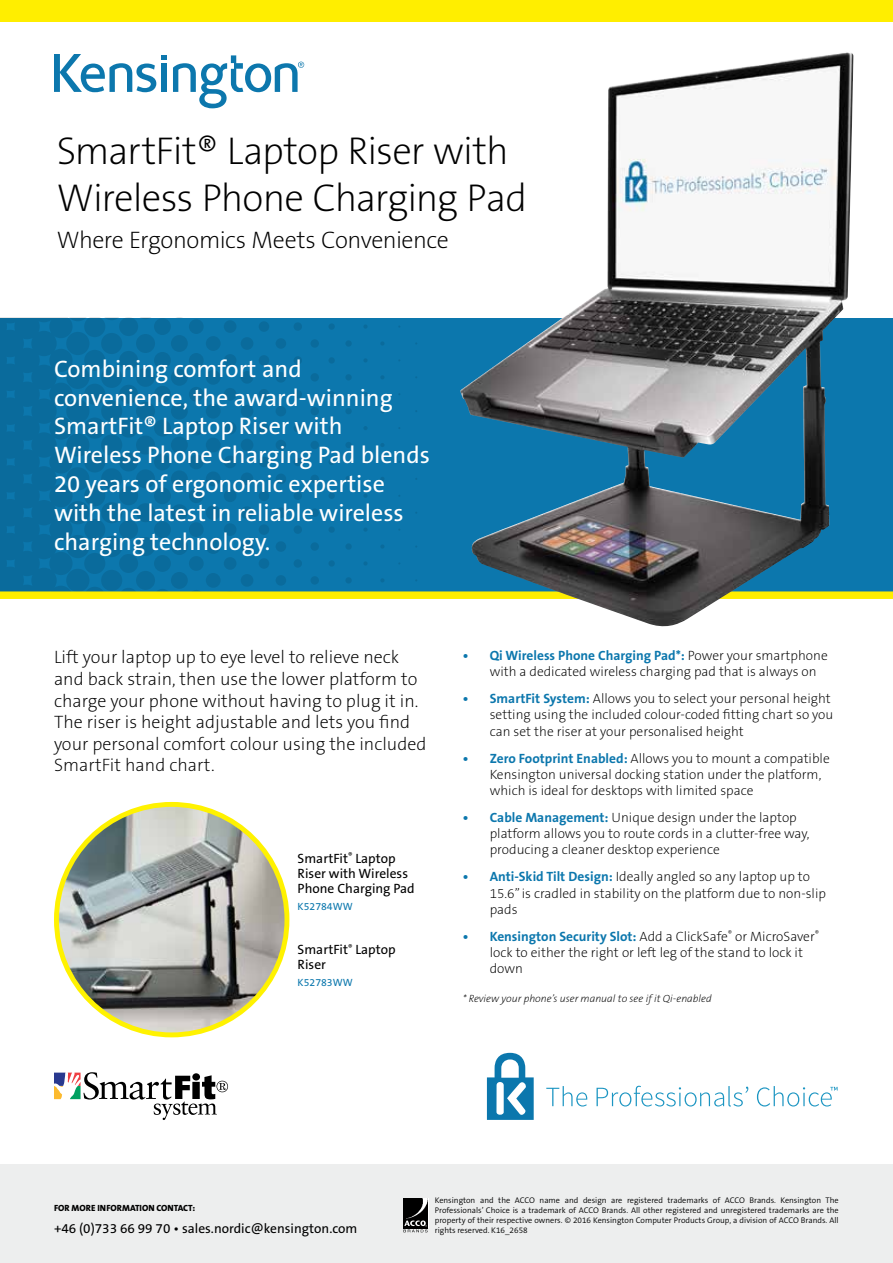
<style>
.page{position:relative;width:893px;height:1263px;background:#fff}
.page>*{position:absolute;margin:0;border:0;box-sizing:border-box;transform-origin:0 0}
.t1{font:39px/46.8px "The Sans KENSINGTON2 XL";letter-spacing:-.025em;color:#000}
.t2{font:24px/28.8px "The Sans KENSINGTON5 Rg";color:#fff}
.t3{font:24px "The Sans KENSINGTON2 XL";letter-spacing:-.02em;color:#000}
.t4{font:18px/21.6px "The Sans KENSINGTON2 XL";color:#000}
.t5{font:13.5px/16.2px "The Sans KENSINGTON2 XL";color:#000}
.t6{font:13.5px/15px "The Sans KENSINGTON5 Rg";color:#000}
.t7{font:13.5px "The Sans KENSINGTON7 Bd";color:#0c77ad}
.t8{font:italic 10.5px "The Sans KENSINGTON2 XL";color:#000}
.t9{font:10.5px "The Sans KENSINGTON5 Rg";color:#0b77ad}
.t10{font:9px "The Sans KENSINGTON8 XB";color:#000}
.t11{font:8.25px/9.9px "The Sans KENSINGTON4 SL";color:#000;text-align:justify}
.s1{font-family:"The Sans KENSINGTON2 XL";color:#000}
.s2{font-family:"The Sans KENSINGTON7 Bd";color:#0c77ad}
</style>
<div class="page">
<div style="left:0;top:318px;width:893px;height:273px;background:#0c77ad"></div>
<svg style="left:0;top:318px;width:417px;height:273px"></svg>
<div style="left:0;top:591px;width:893px;height:8px;background:#fe0"></div>
<svg style="left:173px;top:55px;width:131px;height:53px"></svg>
<svg style="left:54px;top:54px;width:113px;height:38px"></svg>
<div style="left:0;top:1164px;width:893px;height:99px;background:#edeeee"></div>
<img style="left:403px;top:1198px;width:25px;height:22px">
<svg style="left:403px;top:1220px;width:25px;height:12px"></svg>
<div style="left:0;top:0;width:893px;height:22px;background:#fe0"></div>
<svg style="left:546px;top:1086px;width:41px;height:20px"></svg>
<svg style="left:596px;top:1086px;width:152px;height:20px"></svg>
<svg style="left:757px;top:1086px;width:80px;height:20px"></svg>
<svg style="left:487px;top:1053px;width:47px;height:67px"></svg>
<img style="left:460px;top:52px;width:393px;height:575px">
<svg style="left:54px;top:1072px;width:174px;height:48px"></svg>
<img style="left:56px;top:804px;width:231px;height:231px;border-radius:115px">
<div style="left:54px;top:802px;width:235px;height:235px;border:5px solid #fff200;border-radius:50%"></div>
<h1 class="t1" style="left:57px;top:129px;width:472px">SmartFit® Laptop Riser with<br>Wireless Phone Charging Pad</h1>
<h2 class="t3" style="left:57px;top:227px;width:394px">Where Ergonomics Meets Convenience</h2>
<h2 class="t2" style="left:54px;top:355px;width:377px">Combining comfort and convenience, the award-winning<br>SmartFit® Laptop Riser with<br>Wireless Phone Charging Pad blends<br>20 years of ergonomic expertise with the latest in reliable wireless charging technology.</h2>
<p class="t4" style="left:54px;top:647px;width:374px">Lift your laptop up to eye level to relieve neck and back strain, then use the lower platform to charge your phone without having to plug it in.<br>The riser is height adjustable and lets you find your personal comfort colour using the included SmartFit hand chart.</p>
<p class="t7" style="left:463px;top:648px;width:367px">• Qi Wireless Phone Charging Pad*: <span class="s1">Power your smartphone</span></p>
<p class="t5" style="left:490px;top:664px;width:328px">with a dedicated wireless charging pad that is always on</p>
<p class="t5" style="left:490px;top:691px;width:345px;text-indent:-27px"><span class="s2">• SmartFit System:</span> Allows you to select your personal height setting using the included colour-coded fitting chart so you can set the riser at your personalised height</p>
<p class="t5" style="left:490px;top:750px;width:341px;text-indent:-27px"><span class="s2">• Zero Footprint Enabled:</span> Allows you to mount a compatible<br>Kensington universal docking station under the platform, which is ideal for desktops with limited space</p>
<p class="t5" style="left:490px;top:810px;width:321px;text-indent:-27px"><span class="s2">• Cable Management:</span> Unique design under the laptop platform allows you to route cords in a clutter-free way, producing a cleaner desktop experience</p>
<p class="t5" style="left:490px;top:869px;width:338px;text-indent:-27px"><span class="s2">• Anti-Skid Tilt Design:</span> Ideally angled so any laptop up to<br>15.6” is cradled in stability on the platform due to non-slip pads</p>
<p class="t5" style="left:490px;top:928px;width:331px;text-indent:-27px"><span class="s2">• Kensington Security Slot:</span> Add a ClickSafe<sup>®</sup> or MicroSaver<sup>® </sup>lock to either the right or left leg of the stand to lock it down</p>
<p class="t8" style="left:463px;top:993px;width:250px">* Review your phone’s user manual to see if it Qi-enabled</p>
<p class="t6" style="left:298px;top:851px;width:119px">SmartFit<sup>®</sup> Laptop<br>Riser with Wireless<br>Phone Charging Pad</p>
<p class="t9" style="left:298px;top:901px;width:56px">K52784WW</p>
<p class="t6" style="left:298px;top:943px;width:99px">SmartFit<sup>®</sup> Laptop<br>Riser</p>
<p class="t9" style="left:298px;top:977px;width:56px">K52783WW</p>
<p class="t10" style="left:54px;top:1203px;width:143px">FOR MORE INFORMATION CONTACT:</p>
<p class="t6" style="left:54px;top:1221px;width:305px">+46 (0)733 66 99 70 • sales.nordic@kensington.com</p>
<p class="t11" style="left:435px;top:1196px;width:405px">Kensington and the ACCO name and design are registered trademarks of ACCO Brands. Kensington The Professionals’ Choice is a trademark of ACCO Brands. All other registered and unregistered trademarks are the property of their respective owners. © 2016 Kensington Computer Products Group, a division of ACCO Brands. All rights reserved. K16_2658</p>
</div>
